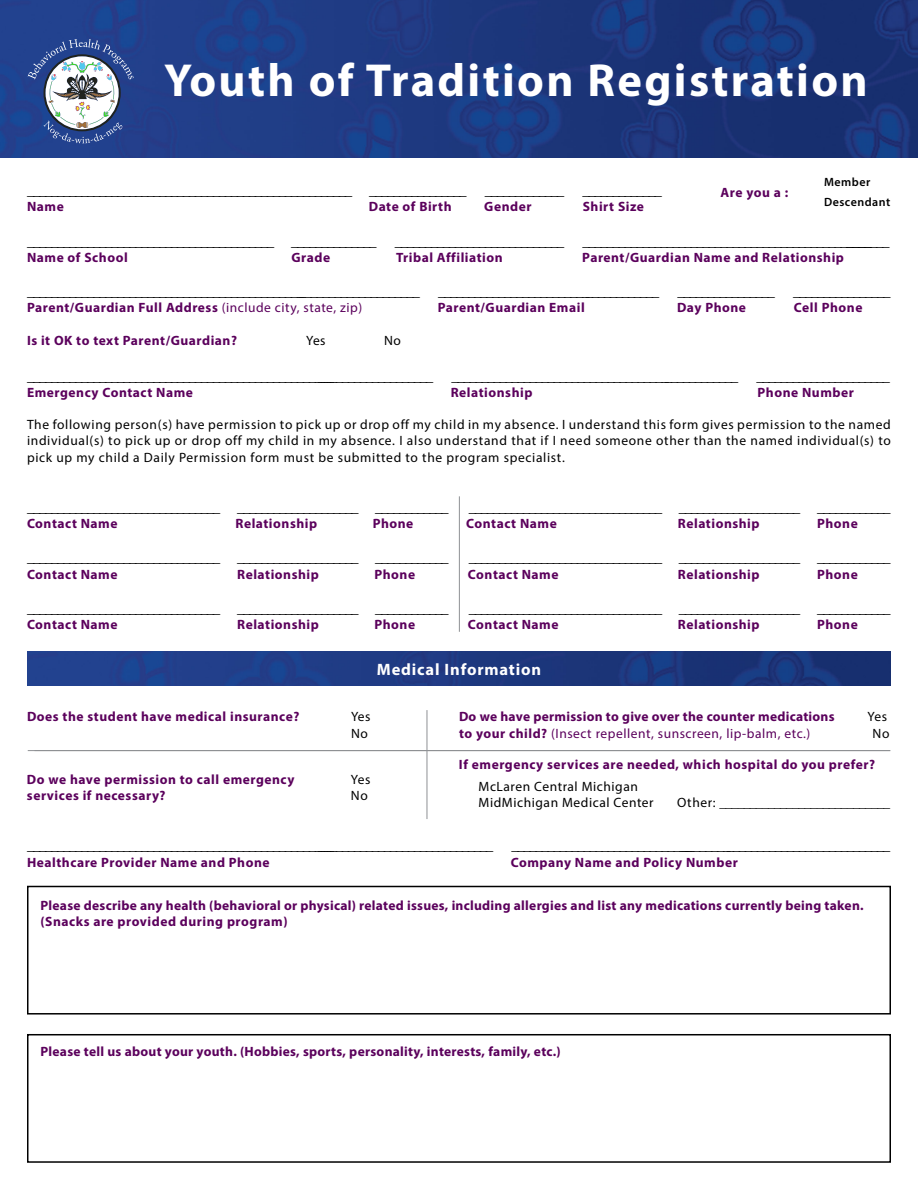
<style>
.page{position:relative;width:918px;height:1188px;background:#fff}
.page>*{position:absolute;margin:0;border:0;box-sizing:border-box;transform-origin:0 0}
.t1{font:700 46.5px "Myriad Pro";letter-spacing:.05em;color:#fff}
.t2{font:700 16.5px "Myriad Pro";letter-spacing:.05em;color:#fff}
.t3{font:700 15px "Myriad Pro";color:#000}
.t4{font:700 13.5px "Myriad Pro";letter-spacing:.04em;color:#5b015c}
.t5{font:13.5px/16.2px "Myriad Pro";letter-spacing:.04em;color:#000;text-align:justify}
.t6{font:700 13.5px/16.2px "Myriad Pro";letter-spacing:.02em;color:#5b015c}
.t7{font:13.5px "Myriad Pro";letter-spacing:.04em;color:#5b015c}
.t8{font:600 12px/19.5px "Myriad Pro";letter-spacing:.04em;color:#000}
.s1{font-weight:400}
.s2{font-weight:700}
</style>
<div class="page">
<img style="left:28px;top:652px;width:862px;height:33px">
<img style="left:0;top:0;width:918px;height:158px">
<svg style="left:28px;top:39px;width:106px;height:104px"></svg>
<div style="left:27px;top:886px;width:864px;height:129px;border:2px solid #000"></div>
<div style="left:27px;top:1034px;width:864px;height:129px;border:2px solid #000"></div>
<hr style="left:28px;top:750px;width:862px;height:1px;background:#8f9194">
<hr style="left:427px;top:710px;width:1px;height:109px;background:#8f9194">
<hr style="left:459px;top:496px;width:1px;height:136px;background:#8f9194">
<h1 class="t1" style="left:164px;top:50px;width:705px">Youth of Tradition Registration</h1>
<p class="t4" style="left:721px;top:184px;width:69px">Are you a :</p>
<p class="t8" style="left:824px;top:172px;width:68px">Member<br>Descendant</p>
<p class="t3" style="left:27px;top:180px;width:637px">______________________________________________________ ________________ _____________ _____________</p>
<p class="t4" style="left:27px;top:198px;width:38px">Name</p>
<p class="t4" style="left:369px;top:198px;width:84px">Date of Birth</p>
<p class="t4" style="left:484px;top:198px;width:49px">Gender</p>
<p class="t4" style="left:583px;top:198px;width:63px">Shirt Size</p>
<p class="t3" style="left:27px;top:231px;width:864px">_________________________________________ ______________ ____________________________ ___________________________________________________</p>
<p class="t4" style="left:27px;top:248px;width:102px">Name of School</p>
<p class="t4" style="left:291px;top:248px;width:40px">Grade</p>
<p class="t4" style="left:396px;top:248px;width:108px">Tribal Affiliation</p>
<p class="t4" style="left:582px;top:248px;width:263px">Parent/Guardian Name and Relationship</p>
<p class="t3" style="left:27px;top:281px;width:865px">__________________________________________________________________ _____________________________________ ________________ ________________</p>
<p class="t4" style="left:27px;top:299px;width:337px">Parent/Guardian Full Address <span class="s1">(include city, state, zip)</span></p>
<p class="t4" style="left:438px;top:299px;width:149px">Parent/Guardian Email</p>
<p class="t4" style="left:677px;top:299px;width:71px">Day Phone</p>
<p class="t4" style="left:794px;top:299px;width:70px">Cell Phone</p>
<p class="t4" style="left:27px;top:331px;width:212px">Is it OK to text Parent/Guardian?</p>
<p class="t5" style="left:306px;top:332px;width:21px">Yes</p>
<p class="t5" style="left:384px;top:332px;width:18px">No</p>
<p class="t3" style="left:27px;top:366px;width:309px">___________________________________________________</p>
<p class="t3" style="left:318px;top:366px;width:574px">___________________ ________________________________________________ ______________________</p>
<p class="t4" style="left:27px;top:383px;width:167px">Emergency Contact Name</p>
<p class="t4" style="left:451px;top:383px;width:83px">Relationship</p>
<p class="t4" style="left:758px;top:383px;width:98px">Phone Number</p>
<p class="t5" style="left:27px;top:416px;width:865px">The following person(s) have permission to pick up or drop off my child in my absence. I understand this form gives permission to the named individual(s) to pick up or drop off my child in my absence. I also understand that if I need someone other than the named individual(s) to pick up my child a Daily Permission form must be submitted to the program specialist.</p>
<p class="t3" style="left:27px;top:497px;width:423px">________________________________ ____________________ ____________</p>
<p class="t3" style="left:469px;top:497px;width:423px">________________________________ ____________________ ____________</p>
<p class="t4" style="left:27px;top:515px;width:92px">Contact Name</p>
<p class="t4" style="left:235px;top:515px;width:83px">Relationship</p>
<p class="t4" style="left:373px;top:515px;width:42px">Phone</p>
<p class="t4" style="left:466px;top:515px;width:92px">Contact Name</p>
<p class="t4" style="left:678px;top:515px;width:83px">Relationship</p>
<p class="t4" style="left:817px;top:515px;width:42px">Phone</p>
<p class="t3" style="left:27px;top:548px;width:423px">________________________________ ____________________ ____________</p>
<p class="t3" style="left:469px;top:548px;width:423px">________________________________ ____________________ ____________</p>
<p class="t4" style="left:27px;top:565px;width:92px">Contact Name</p>
<p class="t4" style="left:237px;top:565px;width:83px">Relationship</p>
<p class="t4" style="left:374px;top:565px;width:42px">Phone</p>
<p class="t4" style="left:468px;top:565px;width:92px">Contact Name</p>
<p class="t4" style="left:678px;top:565px;width:83px">Relationship</p>
<p class="t4" style="left:817px;top:565px;width:42px">Phone</p>
<p class="t3" style="left:27px;top:598px;width:423px">________________________________ ____________________ ____________</p>
<p class="t3" style="left:469px;top:598px;width:423px">________________________________ ____________________ ____________</p>
<p class="t4" style="left:27px;top:616px;width:92px">Contact Name</p>
<p class="t4" style="left:237px;top:616px;width:83px">Relationship</p>
<p class="t4" style="left:374px;top:616px;width:42px">Phone</p>
<p class="t4" style="left:468px;top:616px;width:92px">Contact Name</p>
<p class="t4" style="left:678px;top:616px;width:83px">Relationship</p>
<p class="t4" style="left:817px;top:616px;width:42px">Phone</p>
<p class="t2" style="left:377px;top:659px;width:166px">Medical Information</p>
<p class="t4" style="left:27px;top:708px;width:274px">Does the student have medical insurance?</p>
<p class="t5" style="left:351px;top:709px;width:21px">Yes</p>
<p class="t6" style="left:459px;top:708px;width:377px">Do we have permission to give over the counter medications</p>
<p class="t5" style="left:868px;top:709px;width:21px">Yes</p>
<p class="t5" style="left:351px;top:725px;width:18px">No</p>
<p class="t7" style="left:459px;top:725px;width:353px"><span class="s2">to your child?</span> (Insect repellent, sunscreen, lip-balm, etc.)</p>
<p class="t5" style="left:873px;top:725px;width:18px">No</p>
<p class="t4" style="left:27px;top:770px;width:269px">Do we have permission to call emergency</p>
<p class="t5" style="left:351px;top:771px;width:21px">Yes</p>
<p class="t4" style="left:459px;top:755px;width:418px">If emergency services are needed, which hospital do you prefer?</p>
<p class="t5" style="left:479px;top:778px;width:161px">McLaren Central Michigan</p>
<p class="t4" style="left:27px;top:787px;width:140px">services if necessary?</p>
<p class="t5" style="left:351px;top:787px;width:18px">No</p>
<p class="t5" style="left:479px;top:794px;width:177px">MidMichigan Medical Center</p>
<p class="t5" style="left:677px;top:795px;width:215px">Other: ____________________________</p>
<p class="t3" style="left:27px;top:836px;width:309px">___________________________________________________</p>
<p class="t3" style="left:318px;top:836px;width:574px">_____________________________ _________________________________________________________________</p>
<p class="t4" style="left:27px;top:853px;width:244px">Healthcare Provider Name and Phone</p>
<p class="t4" style="left:511px;top:853px;width:229px">Company Name and Policy Number</p>
<p class="t6" style="left:40px;top:897px;width:825px">Please describe any health (behavioral or physical) related issues, including allergies and list any medications currently being taken. (Snacks are provided during program)</p>
<p class="t6" style="left:40px;top:1042px;width:522px">Please tell us about your youth. (Hobbies, sports, personality, interests, family, etc.)</p>
</div>
